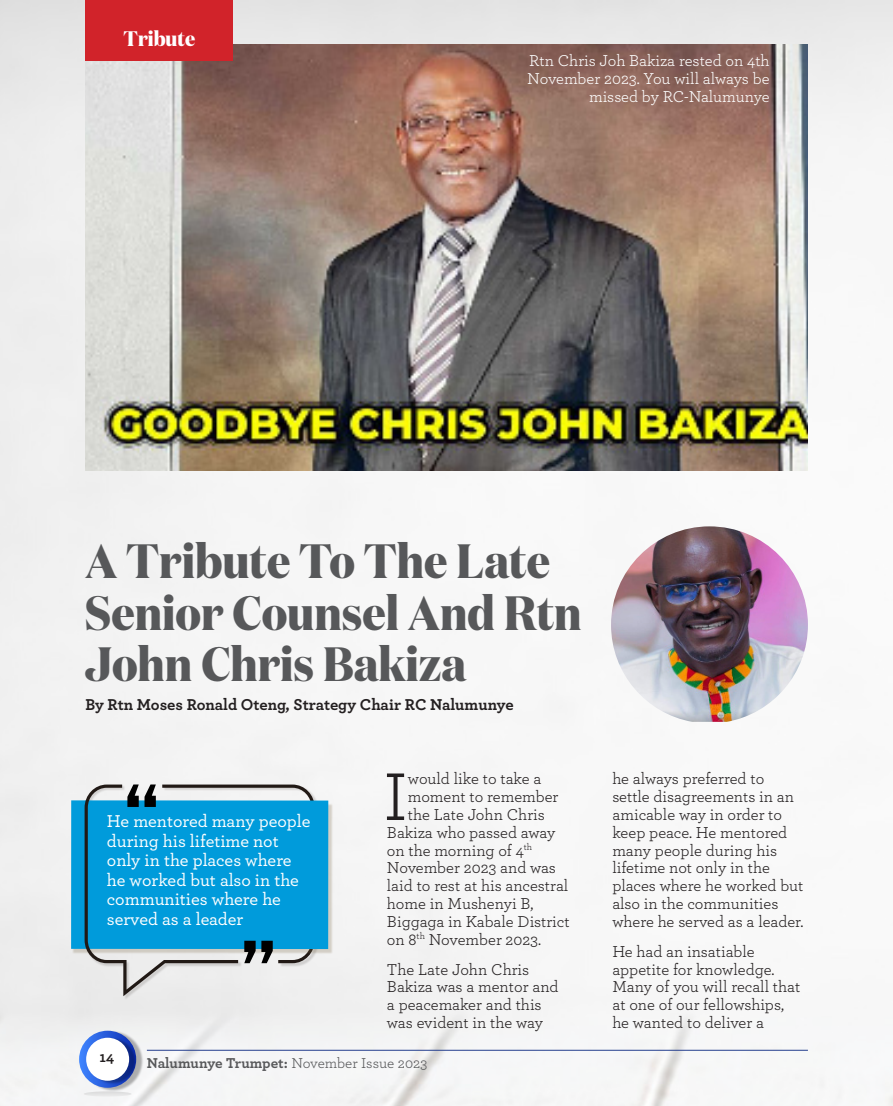
<style>
.page{position:relative;width:893px;height:1106px;background:#fff}
.page>*{position:absolute;margin:0;border:0;box-sizing:border-box;transform-origin:0 0}
.BODY_TEXT{font:70.65px "Archer";color:#231f20}
.HEADING{font:700 48.15px/51.9px "Domaine Disp Nar";color:#57585a}
.BODY_TEXT-2{font:700 21px "Domaine Disp Nar";color:#fff}
.BODY_TEXT-3{font:500 18px/19.4px "Archer";color:#fff}
.BODY_TEXT-4{font:16.5px/17.9px "Archer";color:#231f20}
.BODY_TEXT-5{font:16.5px/17.9px "Archer";color:#fff;text-align:right}
.BODY_TEXT-6{font:700 16.5px "Archer";color:#231f20}
.t1{font:700 15px "Archer";letter-spacing:-.005em;color:#57585a}
.t2{font:700 15px "Archer";color:#231f20}
.s1{font-weight:400}
</style>
<div class="page">
<img style="left:0;top:0;width:893px;height:1106px">
<img style="left:86px;top:45px;width:722px;height:425px">
<div style="left:69px;top:778px;width:266px;height:226px;background:#efefef"></div>
<img style="left:64px;top:786px;width:276px;height:184px">
<div style="left:71px;top:800px;width:257px;height:149px;background:#009bdb"></div>
<svg style="left:85px;top:784px;width:230px;height:212px"></svg>
<img style="left:611px;top:526px;width:197px;height:196px">
<div style="left:86px;top:0;width:147px;height:60px;background:#d1232a"></div>
<img style="left:82px;top:1029px;width:62px;height:63px">
<svg style="left:79px;top:1030px;width:57px;height:57px"></svg>
<img style="left:89px;top:1036px;width:49px;height:49px">
<div style="left:86px;top:1037px;width:43px;height:43px;background:#fff;border-radius:50%"></div>
<svg style="left:84px;top:1091px;width:48px;height:5px"></svg>
<hr style="left:147px;top:1050px;width:661px;height:1px;background:#253f8e">
<p class="BODY_TEXT-2" style="left:124px;top:26px;width:73px">Tribute</p>
<p class="BODY_TEXT-5" style="left:527px;top:51px;width:244px">Rtn Chris Joh Bakiza rested on 4th<br>November 2023. You will always be missed by RC-Nalumunye</p>
<p class="HEADING" style="left:85px;top:534px;width:498px">A Tribute To The Late<br>Senior Counsel And Rtn<br>John Chris Bakiza</p>
<p class="BODY_TEXT-6" style="left:85px;top:691px;width:430px">By Rtn Moses Ronald Oteng, Strategy Chair RC Nalumunye</p>
<p class="BODY_TEXT-3" style="left:107px;top:810px;width:205px">He mentored many people during his lifetime not only in the places where he worked but also in the communities where he served as a leader</p>
<p class="BODY_TEXT" style="left:383px;top:747px;width:26px">I</p>
<p class="BODY_TEXT-4" style="left:408px;top:769px;width:135px">would like to take a</p>
<p class="BODY_TEXT-4" style="left:408px;top:787px;width:152px">moment to remember</p>
<p class="BODY_TEXT-4" style="left:408px;top:804px;width:138px">the Late John Chris</p>
<p class="BODY_TEXT-4" style="left:387px;top:822px;width:170px">Bakiza who passed away</p>
<p class="BODY_TEXT-4" style="left:387px;top:840px;width:147px">on the morning of 4<sup>th</sup></p>
<p class="BODY_TEXT-4" style="left:387px;top:858px;width:171px">November 2023 and was</p>
<p class="BODY_TEXT-4" style="left:387px;top:876px;width:183px">laid to rest at his ancestral</p>
<p class="BODY_TEXT-4" style="left:387px;top:893px;width:148px">home in Mushenyi B,</p>
<p class="BODY_TEXT-4" style="left:387px;top:911px;width:184px">Biggaga in Kabale District</p>
<p class="BODY_TEXT-4" style="left:387px;top:929px;width:156px">on 8<sup>th</sup> November 2023.</p>
<p class="BODY_TEXT-4" style="left:387px;top:959px;width:173px">The Late John Chris<br>Bakiza was a mentor and a peacemaker and this was evident in the way</p>
<p class="t2" style="left:99px;top:1045px;width:17px">14</p>
<p class="t1" style="left:147px;top:1051px;width:282px">Nalumunye Trumpet: <span class="s1">November Issue 2023</span></p>
<p class="BODY_TEXT-4" style="left:612px;top:769px;width:193px">he always preferred to settle disagreements in an amicable way in order to keep peace. He mentored many people during his lifetime not only in the places where he worked but also in the communities where he served as a leader.</p>
<p class="BODY_TEXT-4" style="left:612px;top:941px;width:190px">He had an insatiable appetite for knowledge.<br>Many of you will recall that at one of our fellowships, he wanted to deliver a</p>
</div>
